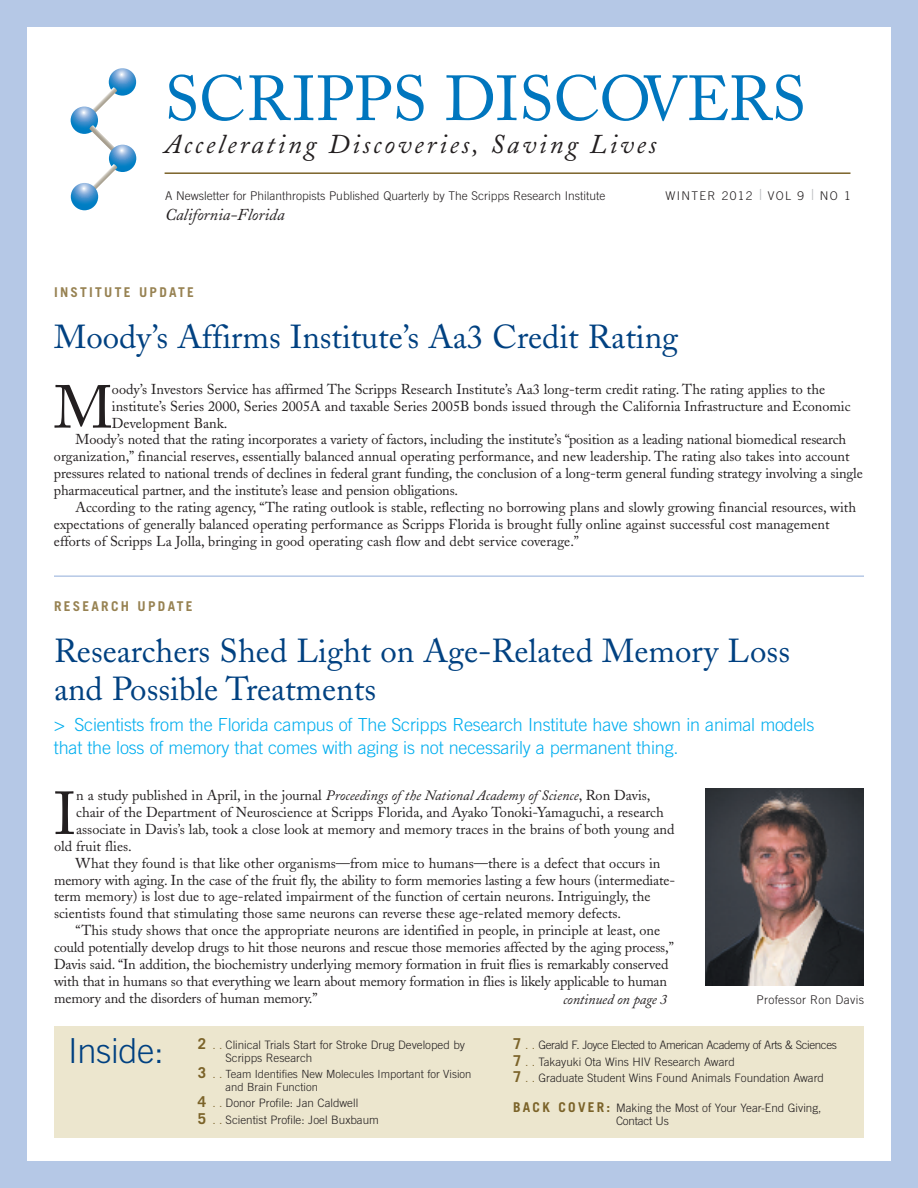
<style>
.page{position:relative;width:918px;height:1188px;background:#b5c8e6}
.page>*{position:absolute;margin:0;border:0;box-sizing:border-box;transform-origin:0 0}
.t1{font:63px "Adobe Caslon";color:#0076be}
.t2{font:60px "Adobe Caslon";color:#231f20}
.t3{font:300 34.5px "Trade Gothic";letter-spacing:-.01em;color:#014181}
.t4{font:33px/37.5px "Adobe Caslon";color:#014181}
.t5{font:italic 27px "Adobe Caslon";letter-spacing:.1em;color:#231f20}
.t6{font:300 18px/22.5px "Trade Gothic";letter-spacing:-.01em;color:#00aeef}
.t7{font:italic 16.5px "Adobe Caslon";color:#231f20}
.t8{font:14.25px "Adobe Caslon";color:#231f20}
.t9{font:italic 14.25px "Adobe Caslon";letter-spacing:-.01em;color:#231f20}
.t10{font:700 13.5px "Trade Gothic";letter-spacing:.165em;color:#978252}
.t11{font:300 12px "Trade Gothic";color:#231f20}
.t12{font:300 12px "Trade Gothic";letter-spacing:.11em;color:#231f20}
.t13{font:300 12px "Trade Gothic";letter-spacing:.02em;color:#231f20}
.t14{font:300 11.7px/16.4px "Trade Gothic";color:#231f20}
.t15{font:300 11.25px/12.8px "Trade Gothic";color:#231f20}
.s1{font-family:"Caslon Five Forty";font-weight:400;font-size:15.75px;color:#bcbdc0}
.s2{font-style:italic}
.s3{font-weight:700;font-size:15px;color:#7b6329}
.s4{font-size:12px;color:#7b6329}
.s5{font-weight:700;font-size:13.5px;color:#7b6329}
</style>
<div class="page">
<div style="left:27px;top:27px;width:864px;height:1134px;background:#fff"></div>
<hr style="left:54px;top:575px;width:810px;height:2px;background:#b5c8e6">
<svg style="left:109px;top:68px;width:27px;height:28px"></svg>
<svg style="left:91px;top:87px;width:26px;height:27px"></svg>
<svg style="left:71px;top:107px;width:27px;height:27px"></svg>
<svg style="left:89px;top:125px;width:27px;height:27px"></svg>
<svg style="left:109px;top:145px;width:27px;height:27px"></svg>
<svg style="left:91px;top:164px;width:26px;height:28px"></svg>
<svg style="left:71px;top:183px;width:27px;height:27px"></svg>
<hr style="left:165px;top:172px;width:685px;height:2px;background:#7b6329">
<div style="left:54px;top:1026px;width:810px;height:111px;background:#ece6ce"></div>
<img style="left:705px;top:788px;width:159px;height:198px">
<h1 class="t1" style="left:165px;top:75px;width:643px">SCRIPPS DISCOVERS</h1>
<h3 class="t5" style="left:165px;top:135px;width:493px">Accelerating Discoveries, Saving Lives</h3>
<p class="t11" style="left:165px;top:191px;width:442px">A Newsletter for Philanthropists Published Quarterly by The Scripps Research Institute</p>
<p class="t12" style="left:665px;top:191px;width:187px">WINTER 2012 <span class="s1">|</span> VOL 9 <span class="s1">|</span> NO 1</p>
<p class="t7" style="left:165px;top:209px;width:121px">California-Florida</p>
<p class="t10" style="left:54px;top:287px;width:141px">INSTITUTE UPDATE</p>
<h3 class="t4" style="left:54px;top:322px;width:626px">Moody’s Affirms Institute’s Aa3 Credit Rating</h3>
<h2 class="t2" style="left:54px;top:385px;width:60px">M</h2>
<p class="t8" style="left:112px;top:384px;width:715px">oody’s Investors Service has affirmed The Scripps Research Institute’s Aa3 long-term credit rating. The rating applies to the</p>
<p class="t8" style="left:112px;top:401px;width:740px">institute’s Series 2000, Series 2005A and taxable Series 2005B bonds issued through the California Infrastructure and Economic</p>
<p class="t8" style="left:112px;top:417px;width:117px">Development Bank.</p>
<p class="t8" style="left:76px;top:434px;width:772px">Moody’s noted that the rating incorporates a variety of factors, including the institute’s “position as a leading national biomedical research</p>
<p class="t8" style="left:54px;top:451px;width:797px">organization,” financial reserves, essentially balanced annual operating performance, and new leadership. The rating also takes into account</p>
<p class="t8" style="left:54px;top:468px;width:810px">pressures related to national trends of declines in federal grant funding, the conclusion of a long-term general funding strategy involving a single</p>
<p class="t8" style="left:54px;top:485px;width:406px">pharmaceutical partner, and the institute’s lease and pension obligations.</p>
<p class="t8" style="left:76px;top:502px;width:782px">According to the rating agency, “The rating outlook is stable, reflecting no borrowing plans and slowly growing financial resources, with</p>
<p class="t8" style="left:54px;top:519px;width:777px">expectations of generally balanced operating performance as Scripps Florida is brought fully online against successful cost management</p>
<p class="t8" style="left:54px;top:536px;width:527px">efforts of Scripps La Jolla, bringing in good operating cash flow and debt service coverage.”</p>
<p class="t10" style="left:54px;top:602px;width:140px">RESEARCH UPDATE</p>
<h3 class="t4" style="left:54px;top:636px;width:738px">Researchers Shed Light on Age-Related Memory Loss and Possible Treatments</h3>
<p class="t6" style="left:54px;top:715px;width:762px">&gt; Scientists from the Florida campus of The Scripps Research Institute have shown in animal models that the loss of memory that comes with aging is not necessarily a permanent thing.</p>
<h2 class="t2" style="left:54px;top:791px;width:24px">I</h2>
<p class="t8" style="left:76px;top:790px;width:576px">n a study published in April, in the journal <span class="s2">Proceedings of the National Academy of Science</span>, Ron Davis,</p>
<p class="t8" style="left:76px;top:807px;width:589px">chair of the Department of Neuroscience at Scripps Florida, and Ayako Tonoki-Yamaguchi, a research</p>
<p class="t8" style="left:76px;top:824px;width:600px">associate in Davis’s lab, took a close look at memory and memory traces in the brains of both young and</p>
<p class="t8" style="left:54px;top:841px;width:79px">old fruit flies.</p>
<p class="t8" style="left:76px;top:858px;width:586px">What they found is that like other organisms—from mice to humans—there is a defect that occurs in</p>
<p class="t8" style="left:54px;top:874px;width:623px">memory with aging. In the case of the fruit fly, the ability to form memories lasting a few hours (intermediate-</p>
<p class="t8" style="left:54px;top:891px;width:598px">term memory) is lost due to age-related impairment of the function of certain neurons. Intriguingly, the</p>
<p class="t8" style="left:54px;top:908px;width:569px">scientists found that stimulating those same neurons can reverse these age-related memory defects.</p>
<p class="t8" style="left:76px;top:925px;width:586px">“This study shows that once the appropriate neurons are identified in people, in principle at least, one</p>
<p class="t8" style="left:54px;top:942px;width:621px">could potentially develop drugs to hit those neurons and rescue those memories affected by the aging process,”</p>
<p class="t8" style="left:54px;top:959px;width:616px">Davis said. “In addition, the biochemistry underlying memory formation in fruit flies is remarkably conserved</p>
<p class="t8" style="left:54px;top:976px;width:614px">with that in humans so that everything we learn about memory formation in flies is likely applicable to human</p>
<p class="t8" style="left:54px;top:993px;width:265px">memory and the disorders of human memory.”</p>
<p class="t13" style="left:757px;top:995px;width:109px">Professor Ron Davis</p>
<p class="t9" style="left:563px;top:994px;width:106px">continued on page 3</p>
<h3 class="t3" style="left:68px;top:1038px;width:97px">Inside:</h3>
<p class="t14" style="left:226px;top:1040px;width:241px;line-height:12.8px;text-indent:-28px"><span class="s3">2</span> <span class="s4">. .</span> Clinical Trials Start for Stroke Drug Developed by<br>Scripps Research</p>
<p class="t15" style="left:226px;top:1069px;width:247px;text-indent:-28px"><span class="s3">3</span> <span class="s4">. .</span> Team Identifies New Molecules Important for Vision and Brain Function</p>
<p class="t14" style="left:198px;top:1096px;width:183px"><span class="s3">4</span> <span class="s4">. .</span> Donor Profile: Jan Caldwell<br><span class="s3">5</span> <span class="s4">. .</span> Scientist Profile: Joel Buxbaum</p>
<p class="t14" style="left:513px;top:1038px;width:325px"><span class="s3">7</span> <span class="s4">. .</span> Gerald F. Joyce Elected to American Academy of Arts &amp; Sciences<br><span class="s3">7</span> <span class="s4">. .</span> Takayuki Ota Wins HIV Research Award<br><span class="s3">7</span> <span class="s4">. .</span> Graduate Student Wins Found Animals Foundation Award</p>
<p class="t14" style="left:616px;top:1102px;width:207px;line-height:13.5px;text-indent:-103px"><span class="s5">B A C K C O V E R :</span> Making the Most of Your Year-End Giving,<br>Contact Us</p>
</div>
